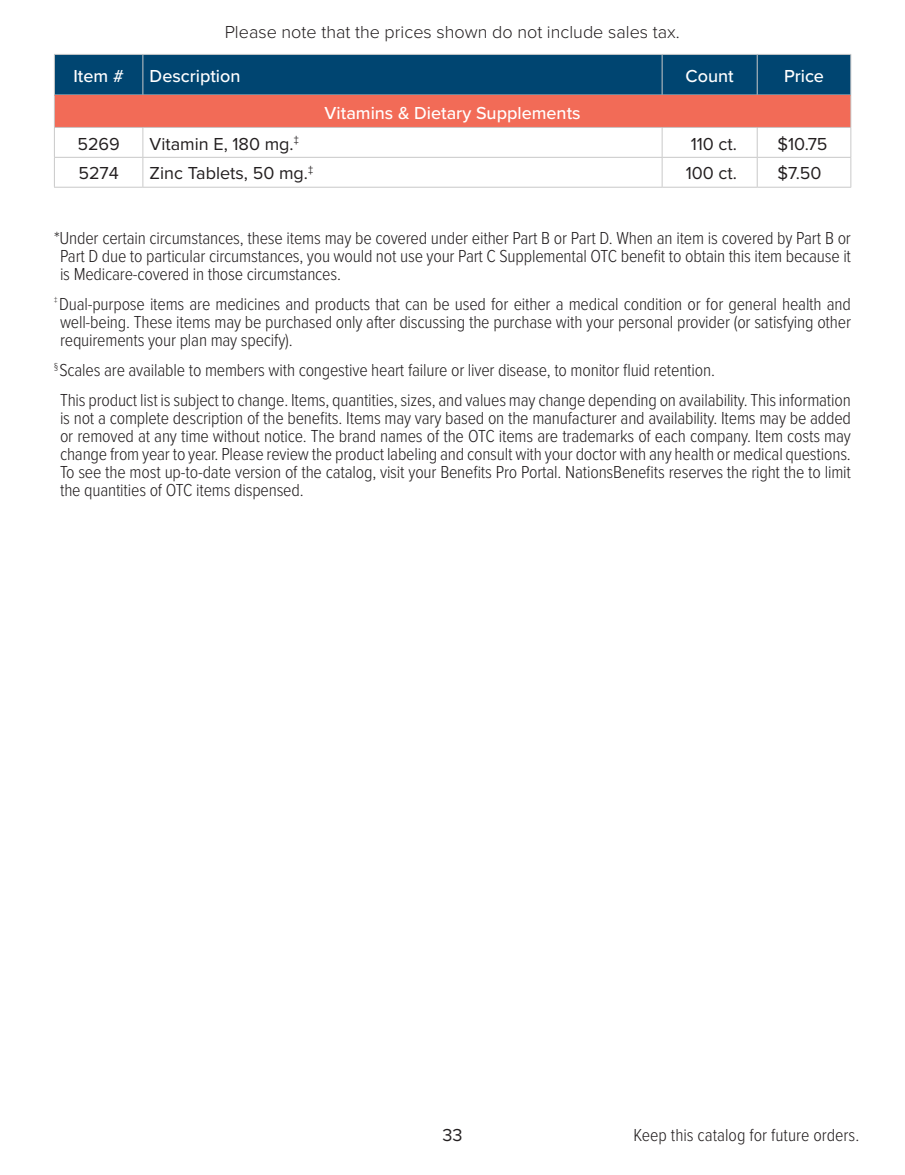
<style>
.page{position:relative;width:905px;height:1175px;background:#fff}
.page>*{position:absolute;margin:0;border:0;box-sizing:border-box;transform-origin:0 0}
.t1{font:300 18px/18px "Proxima Nova Cond";letter-spacing:-.01em;color:#231f20;text-align:justify}
.pag_Table_Body{font:18px "Proxima Nova";color:#231f20}
.t2{font:300 18px "Proxima Nova";color:#231f20}
.pag_Table_Sub_Head{font:500 18px "Proxima Nova";color:#fff}
.pag_Table_Header{font:500 18px "Proxima Nova";color:#fff}
</style>
<div class="page">
<div style="left:55px;top:55px;width:795px;height:40px;background:#004571"></div>
<hr style="left:142px;top:55px;width:1px;height:40px;background:#c9c9c9">
<hr style="left:661px;top:55px;width:1px;height:40px;background:#c9c9c9">
<hr style="left:756px;top:55px;width:1px;height:40px;background:#c9c9c9">
<hr style="left:54px;top:54px;width:89px;height:1px;background:#c9c9c9">
<hr style="left:54px;top:55px;width:1px;height:40px;background:#c9c9c9">
<hr style="left:143px;top:54px;width:519px;height:1px;background:#c9c9c9">
<hr style="left:662px;top:54px;width:95px;height:1px;background:#c9c9c9">
<hr style="left:757px;top:54px;width:94px;height:1px;background:#c9c9c9">
<hr style="left:850px;top:55px;width:1px;height:40px;background:#c9c9c9">
<div style="left:54px;top:95px;width:796px;height:32px;background:#f26b57"></div>
<hr style="left:54px;top:95px;width:1px;height:32px;background:#c9c9c9">
<hr style="left:850px;top:95px;width:1px;height:32px;background:#c9c9c9">
<hr style="left:54px;top:127px;width:89px;height:1px;background:#c9c9c9">
<hr style="left:143px;top:127px;width:519px;height:1px;background:#c9c9c9">
<hr style="left:662px;top:127px;width:95px;height:1px;background:#c9c9c9">
<hr style="left:757px;top:127px;width:94px;height:1px;background:#c9c9c9">
<hr style="left:54px;top:157px;width:89px;height:1px;background:#c9c9c9">
<svg style="left:54px;top:128px;width:1px;height:59px"></svg>
<hr style="left:143px;top:157px;width:519px;height:1px;background:#c9c9c9">
<svg style="left:142px;top:128px;width:1px;height:59px"></svg>
<hr style="left:662px;top:157px;width:95px;height:1px;background:#c9c9c9">
<svg style="left:661px;top:128px;width:1px;height:59px"></svg>
<hr style="left:757px;top:157px;width:94px;height:1px;background:#c9c9c9">
<svg style="left:756px;top:128px;width:1px;height:59px"></svg>
<svg style="left:850px;top:128px;width:1px;height:59px"></svg>
<hr style="left:54px;top:187px;width:89px;height:1px;background:#c9c9c9">
<hr style="left:143px;top:187px;width:519px;height:1px;background:#c9c9c9">
<hr style="left:662px;top:187px;width:95px;height:1px;background:#c9c9c9">
<hr style="left:757px;top:187px;width:94px;height:1px;background:#c9c9c9">
<p class="t2" style="left:225px;top:19px;width:456px">Please note that the prices shown do not include sales tax.</p>
<p class="pag_Table_Header" style="left:73px;top:62px;width:52px">Item #</p>
<p class="pag_Table_Header" style="left:150px;top:62px;width:92px">Description</p>
<p class="pag_Table_Header" style="left:685px;top:62px;width:50px">Count</p>
<p class="pag_Table_Header" style="left:784px;top:62px;width:42px">Price</p>
<p class="pag_Table_Sub_Head" style="left:324px;top:99px;width:257px">Vitamins &amp; Dietary Supplements</p>
<p class="pag_Table_Body" style="left:77px;top:130px;width:44px">5269</p>
<p class="pag_Table_Body" style="left:150px;top:130px;width:151px">Vitamin E, 180 mg.<sup>‡</sup></p>
<p class="pag_Table_Body" style="left:690px;top:130px;width:48px">110 ct.</p>
<p class="pag_Table_Body" style="left:777px;top:130px;width:52px">$10.75</p>
<p class="pag_Table_Body" style="left:78px;top:160px;width:42px">5274</p>
<p class="pag_Table_Body" style="left:150px;top:160px;width:165px">Zinc Tablets, 50 mg.<sup>‡</sup></p>
<p class="pag_Table_Body" style="left:685px;top:160px;width:53px">100 ct.</p>
<p class="pag_Table_Body" style="left:777px;top:160px;width:45px">$7.50</p>
<p class="t1" style="left:60px;top:228px;width:792px;text-indent:-6px">*Under certain circumstances, these items may be covered under either Part B or Part D. When an item is covered by Part B or Part D due to particular circumstances, you would not use your Part C Supplemental OTC benefit to obtain this item because it is Medicare-covered in those circumstances.</p>
<p class="t1" style="left:60px;top:294px;width:792px;text-indent:-6px"><sup>‡</sup> Dual-purpose items are medicines and products that can be used for either a medical condition or for general health and well-being. These items may be purchased only after discussing the purchase with your personal provider (or satisfying other requirements your plan may specify).</p>
<p class="t1" style="left:54px;top:360px;width:662px"><sup>§</sup>Scales are available to members with congestive heart failure or liver disease, to monitor fluid retention.</p>
<p class="t1" style="left:60px;top:390px;width:792px">This product list is subject to change. Items, quantities, sizes, and values may change depending on availability. This information is not a complete description of the benefits. Items may vary based on the manufacturer and availability. Items may be added or removed at any time without notice. The brand names of the OTC items are trademarks of each company. Item costs may change from year to year. Please review the product labeling and consult with your doctor with any health or medical questions.<br>To see the most up-to-date version of the catalog, visit your Benefits Pro Portal. NationsBenefits reserves the right the to limit the quantities of OTC items dispensed.</p>
<p class="pag_Table_Body" style="left:442px;top:1121px;width:22px">33</p>
<p class="t1" style="left:633px;top:1125px;width:227px">Keep this catalog for future orders.</p>
</div>
